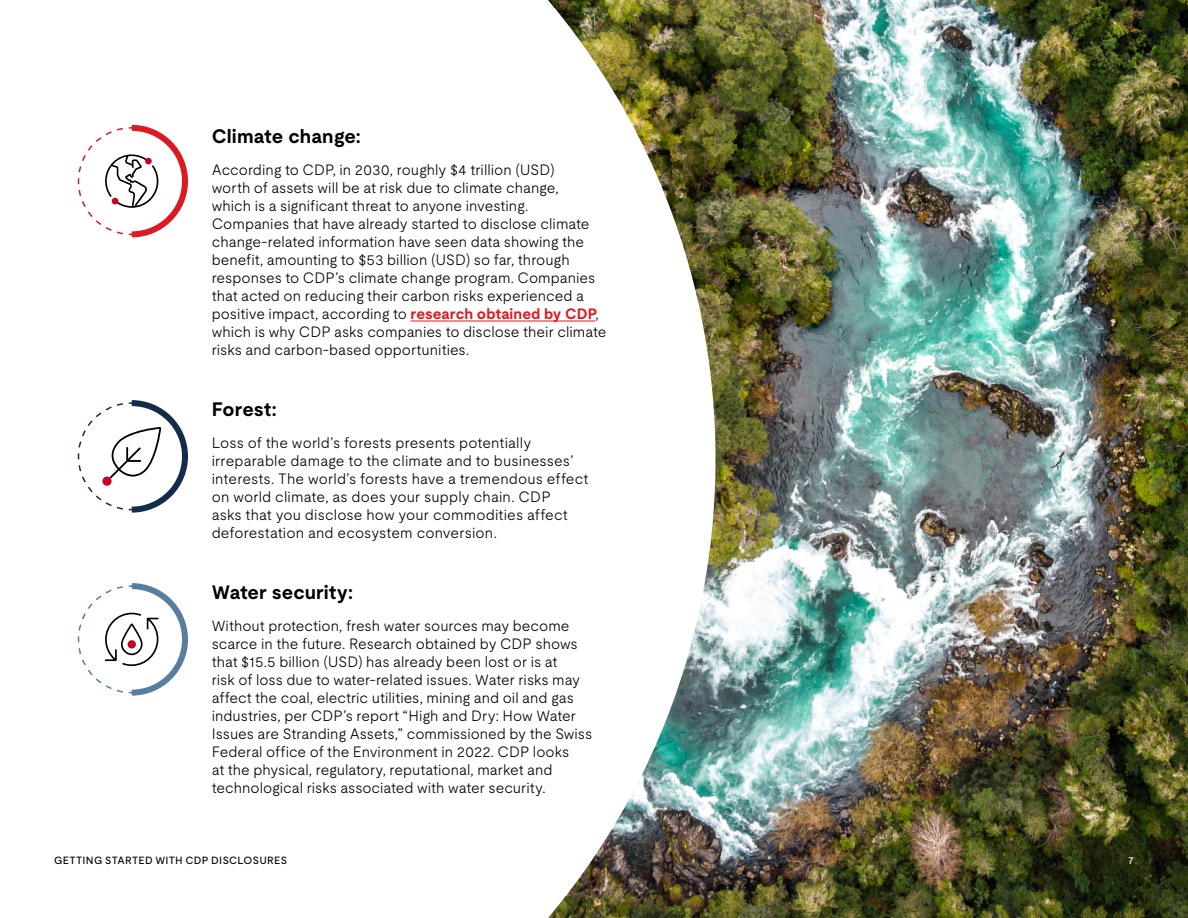
<style>
.page{position:relative;width:1188px;height:918px;background:#fff}
.page>*{position:absolute;margin:0;border:0;box-sizing:border-box;transform-origin:0 0}
.t1{font:700 19.5px "UL Moderat";letter-spacing:.005em;color:#000}
.t2{font:300 15px/18px "UL Moderat";color:#000}
.t3{font:500 10.5px "UL Moderat";letter-spacing:.03em;color:#000}
.t4{font:500 10.5px "UL Moderat";color:#fff}
.s1{font-weight:700;color:#dd1a21}
</style>
<div class="page">
<img style="left:716px;top:0;width:472px;height:918px">
<svg style="left:410px;top:0;width:306px;height:918px"></svg>
<svg style="left:77px;top:583px;width:111px;height:113px"></svg>
<div style="left:128px;top:640px;width:8px;height:9px;background:#ca0123;border-radius:50%"></div>
<svg style="left:77px;top:400px;width:111px;height:113px"></svg>
<hr style="left:411px;top:321px;width:184px;height:1px;background:#dd1a21">
<svg style="left:77px;top:124px;width:111px;height:114px"></svg>
<h1 class="t1" style="left:212px;top:121px;width:151px">Climate change:</h1>
<p class="t2" style="left:212px;top:160px;width:396px">According to CDP, in 2030, roughly $4 trillion (USD)<br>worth of assets will be at risk due to climate change,<br>which is a significant threat to anyone investing.<br>Companies that have already started to disclose climate change-related information have seen data showing the benefit, amounting to $53 billion (USD) so far, through responses to CDP’s climate change program. Companies that acted on reducing their carbon risks experienced a positive impact, according to <span class="s1">research obtained by CDP</span>, which is why CDP asks companies to disclose their climate risks and carbon-based opportunities.</p>
<h1 class="t1" style="left:212px;top:394px;width:66px">Forest:</h1>
<p class="t2" style="left:212px;top:433px;width:378px">Loss of the world’s forests presents potentially irreparable damage to the climate and to businesses’ interests. The world’s forests have a tremendous effect on world climate, as does your supply chain. CDP<br>asks that you disclose how your commodities affect deforestation and ecosystem conversion.</p>
<h1 class="t1" style="left:212px;top:577px;width:143px">Water security:</h1>
<p class="t2" style="left:212px;top:616px;width:382px">Without protection, fresh water sources may become scarce in the future. Research obtained by CDP shows that $15.5 billion (USD) has already been lost or is at<br>risk of loss due to water-related issues. Water risks may affect the coal, electric utilities, mining and oil and gas industries, per CDP’s report “High and Dry: How Water Issues are Stranding Assets,” commissioned by the Swiss Federal office of the Environment in 2022. CDP looks<br>at the physical, regulatory, reputational, market and technological risks associated with water security.</p>
<p class="t3" style="left:54px;top:852px;width:234px">GETTING STARTED WITH CDP DISCLOSURES</p>
<p class="t4" style="left:1128px;top:852px;width:7px">7</p>
</div>
